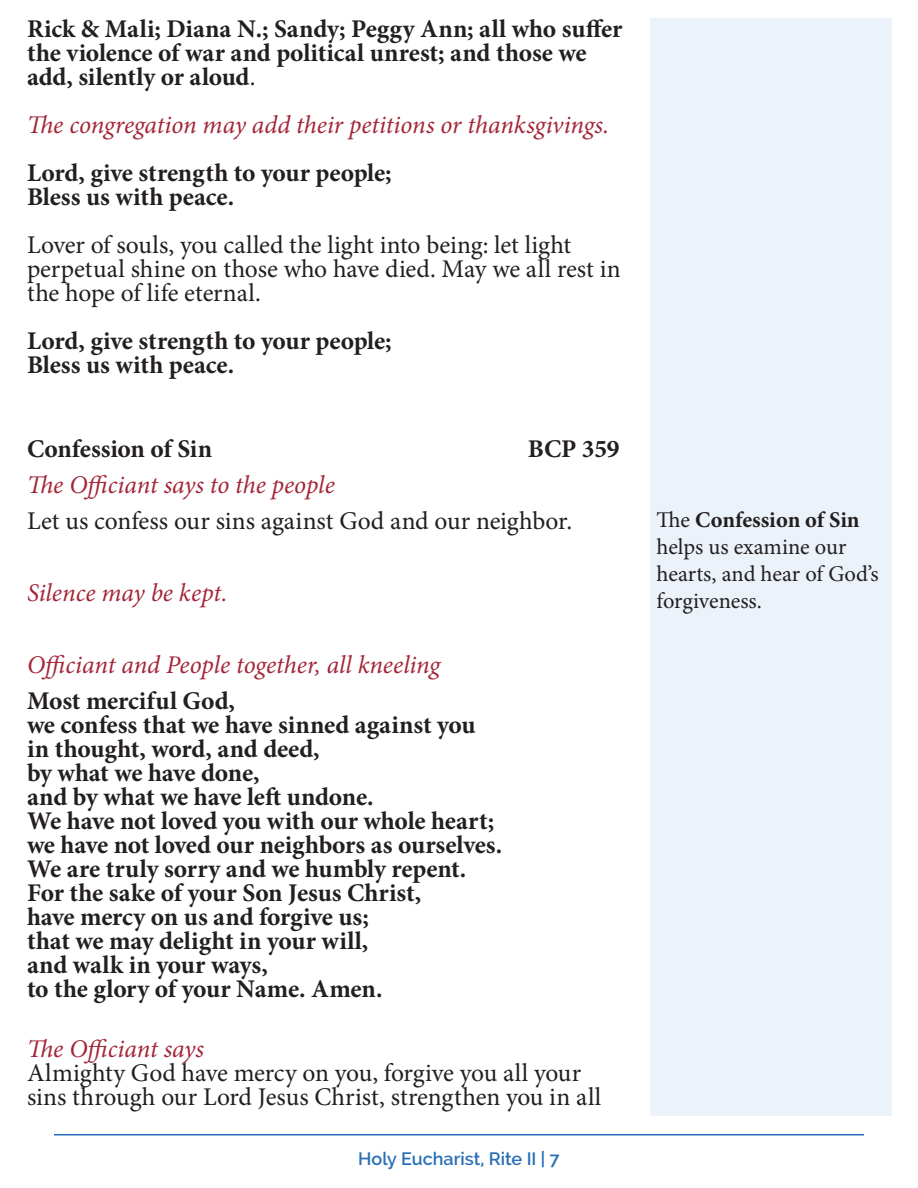
<style>
.page{position:relative;width:918px;height:1188px;background:#fff}
.page>*{position:absolute;margin:0;border:0;box-sizing:border-box;transform-origin:0 0}
.Rubric{font:700 25.5px/24px "Minion Pro";color:#231f20}
.t1{font:25.5px/24px "Minion Pro";color:#231f20}
.Rubric-2{font:italic 25.5px "Minion Pro";letter-spacing:-.005em;color:#a32638}
.People{font:700 25.5px "Minion Pro";letter-spacing:-.01em;color:#231f20}
.t2{font:22.5px/27px "Minion Pro";letter-spacing:-.005em;color:#231f20}
.t3{font:600 18px "Raleway";color:#296eb7}
.s1{font-weight:400}
.s2{font-weight:700}
</style>
<div class="page">
<hr style="left:54px;top:1134px;width:810px;height:2px;background:#296eb7">
<div style="left:650px;top:18px;width:242px;height:1098px;background:#ebf2f9"></div>
<p class="Rubric" style="left:27px;top:16px;width:597px">Rick &amp; Mali; Diana N.; Sandy; Peggy Ann; all who suffer the violence of war and political unrest; and those we add, silently or aloud<span class="s1">.</span></p>
<p class="Rubric-2" style="left:27px;top:107px;width:584px">The congregation may add their petitions or thanksgivings.</p>
<p class="Rubric" style="left:27px;top:160px;width:366px">Lord, give strength to your people;</p>
<p class="Rubric" style="left:27px;top:184px;width:209px">Bless us with peace.</p>
<p class="t1" style="left:27px;top:233px;width:595px">Lover of souls, you called the light into being: let light perpetual shine on those who have died. May we all rest in the hope of life eternal.</p>
<p class="Rubric" style="left:27px;top:328px;width:366px">Lord, give strength to your people;</p>
<p class="Rubric" style="left:27px;top:352px;width:209px">Bless us with peace.</p>
<p class="People" style="left:27px;top:430px;width:187px">Confession of Sin</p>
<p class="People" style="left:528px;top:430px;width:93px">BCP 359</p>
<p class="Rubric-2" style="left:27px;top:467px;width:309px">The Officiant says to the people</p>
<p class="t1" style="left:27px;top:509px;width:547px">Let us confess our sins against God and our neighbor.</p>
<p class="Rubric-2" style="left:27px;top:575px;width:202px">Silence may be kept.</p>
<p class="Rubric-2" style="left:27px;top:647px;width:415px">Officiant and People together, all kneeling</p>
<p class="Rubric" style="left:27px;top:688px;width:477px">Most merciful God,<br>we confess that we have sinned against you in thought, word, and deed,<br>by what we have done,<br>and by what we have left undone.<br>We have not loved you with our whole heart; we have not loved our neighbors as ourselves.<br>We are truly sorry and we humbly repent.<br>For the sake of your Son Jesus Christ,<br>have mercy on us and forgive us;<br>that we may delight in your will,<br>and walk in your ways,<br>to the glory of your Name. Amen.</p>
<p class="Rubric-2" style="left:27px;top:1031px;width:178px">The Officiant says</p>
<p class="t1" style="left:27px;top:1061px;width:576px">Almighty God have mercy on you, forgive you all your sins through our Lord Jesus Christ, strengthen you in all</p>
<p class="t3" style="left:358px;top:1149px;width:203px">Holy Eucharist, Rite II | 7</p>
<p class="t2" style="left:657px;top:507px;width:224px">The <span class="s2">Confession of Sin </span>helps us examine our hearts, and hear of God’s forgiveness.</p>
</div>
